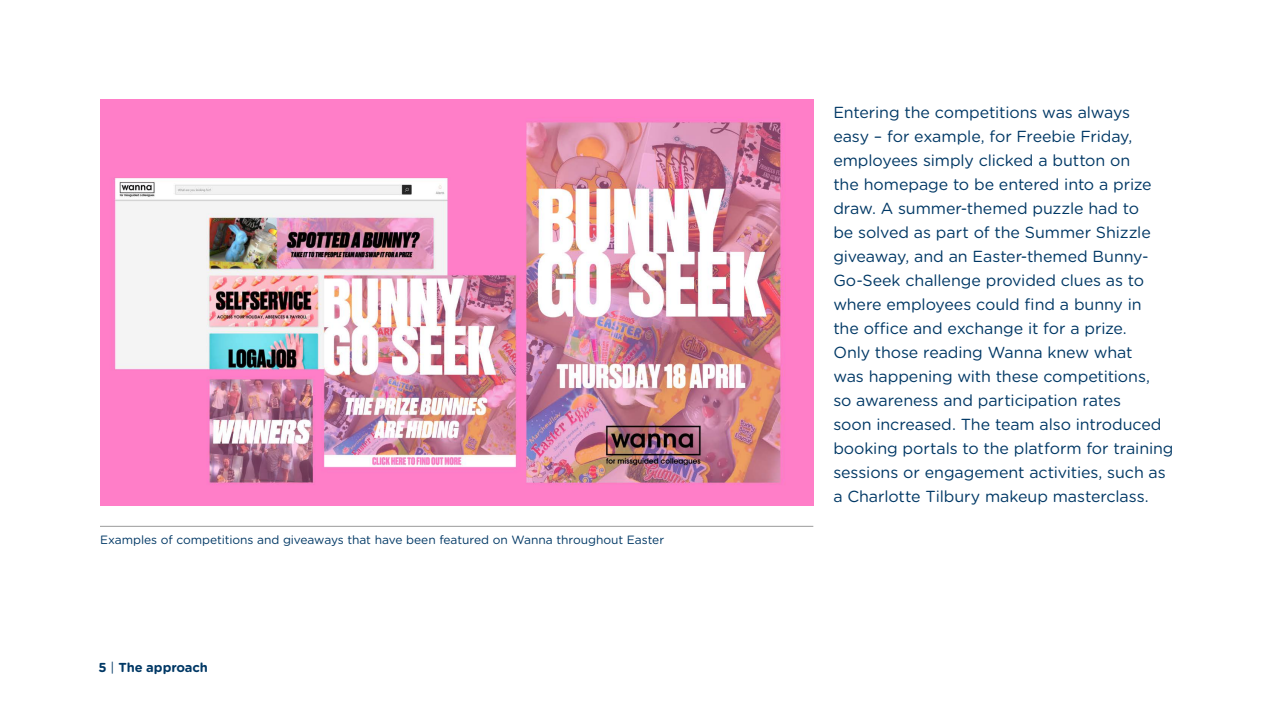
<style>
.page{position:relative;width:1280px;height:720px;background:#fff}
.page>*{position:absolute;margin:0;border:0;box-sizing:border-box;transform-origin:0 0}
.body{font:16px/24px "Gotham Rounded";letter-spacing:-.005em;color:#003865}
.t1{font:700 13px "Gotham Rounded";letter-spacing:-.005em;color:#003865}
.body-2{font:12px "Gotham Rounded";letter-spacing:-.005em;color:#003865}
.s1{font-weight:400}
</style>
<div class="page">
<img style="left:100px;top:99px;width:713px;height:407px">
<hr style="left:100px;top:526px;width:713px;height:1px;background:#9a9a9a">
<p class="body-2" style="left:100px;top:532px;width:566px">Examples of competitions and giveaways that have been featured on Wanna throughout Easter</p>
<p class="t1" style="left:98px;top:658px;width:111px">5 <span class="s1">|</span> The approach</p>
<p class="body" style="left:833px;top:100px;width:342px">Entering the competitions was always<br>easy – for example, for Freebie Friday, employees simply clicked a button on<br>the homepage to be entered into a prize draw. A summer-themed puzzle had to<br>be solved as part of the Summer Shizzle giveaway, and an Easter-themed Bunny-Go-Seek challenge provided clues as to where employees could find a bunny in<br>the office and exchange it for a prize.<br>Only those reading Wanna knew what<br>was happening with these competitions,<br>so awareness and participation rates<br>soon increased. The team also introduced booking portals to the platform for training sessions or engagement activities, such as a Charlotte Tilbury makeup masterclass.</p>
</div>
